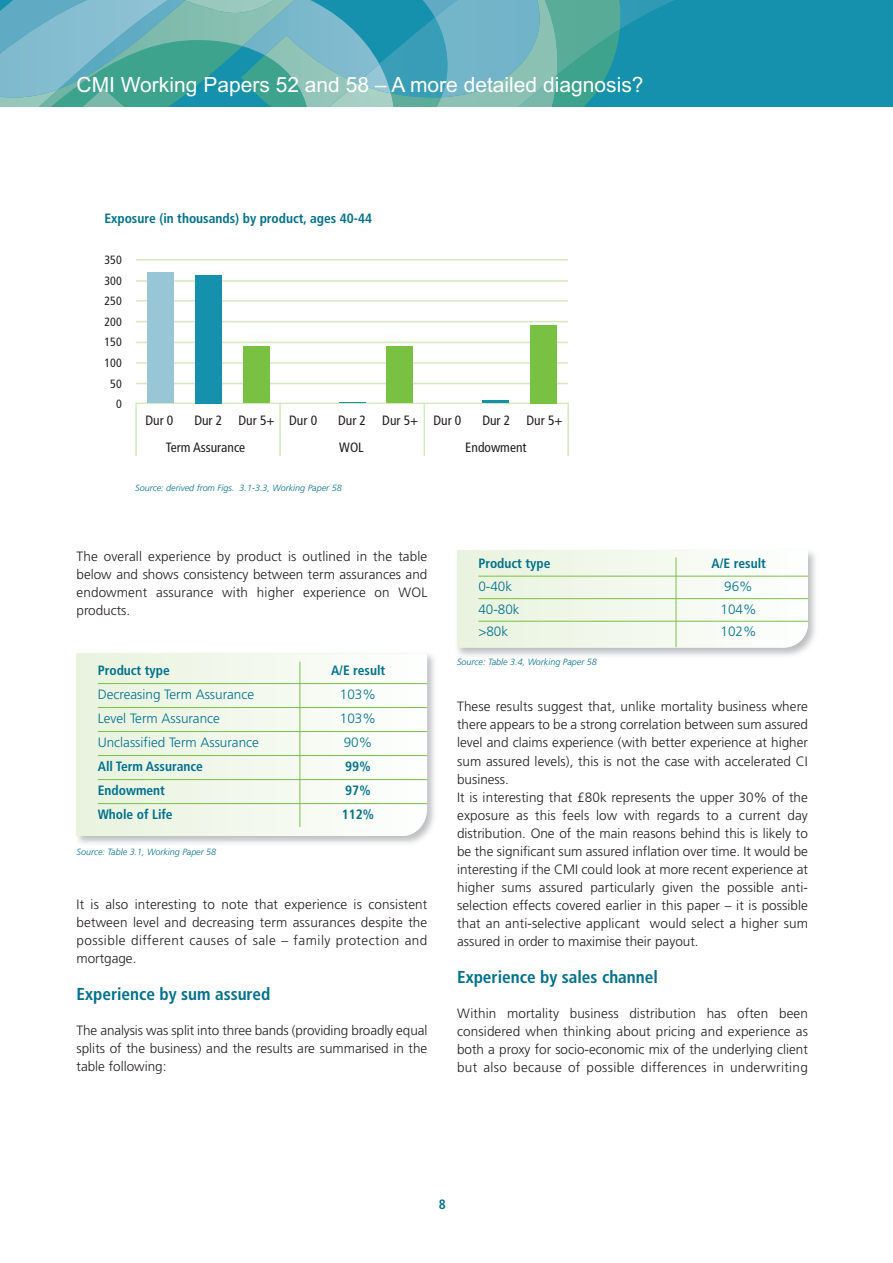
<style>
.page{position:relative;width:893px;height:1263px;background:#fff}
.page>*{position:absolute;margin:0;border:0;box-sizing:border-box;transform-origin:0 0}
.t1{font:21px "Arial";color:#fff}
.t2{font:700 condensed 17.25px "Frutiger";color:#00718e}
.t3{font:300 13.5px/18px "Frutiger";letter-spacing:.005em;color:#231f20;text-align:justify}
.t4{font:700 condensed 13.5px "Frutiger";color:#00718e}
.t5{font:300 13.5px "Frutiger";color:#00718e}
.t6{font:condensed 13.5px/26.2px "Frutiger";color:#231f20}
.t7{font:condensed 12px/20.5px "Frutiger";color:#231f20;text-align:right}
.t8{font:italic 300 9px "Frutiger";color:#00718e}
</style>
<div class="page">
<img style="left:76px;top:653px;width:358px;height:191px">
<svg style="left:77px;top:653px;width:350px;height:183px"></svg>
<div style="left:0;top:0;width:893px;height:106px;background:#1591ad"></div>
<svg style="left:557px;top:75px;width:50px;height:31px;fill:#3da38d"></svg>
<img style="left:357px;top:34px;width:22px;height:30px">
<img style="left:144px;top:0;width:213px;height:106px">
<img style="left:620px;top:0;width:54px;height:29px">
<img style="left:557px;top:0;width:63px;height:75px">
<img style="left:379px;top:18px;width:55px;height:75px">
<img style="left:394px;top:93px;width:42px;height:13px">
<img style="left:357px;top:64px;width:34px;height:19px">
<img style="left:329px;top:83px;width:65px;height:23px">
<img style="left:185px;top:0;width:7px;height:13px">
<svg style="left:58px;top:98px;width:86px;height:8px"></svg>
<img style="left:0;top:0;width:169px;height:98px">
<img style="left:0;top:89px;width:58px;height:17px">
<svg style="left:192px;top:0;width:242px;height:17px"></svg>
<img style="left:436px;top:0;width:121px;height:106px">
<hr style="left:98px;top:683px;width:329px;height:1px;background:#79c142">
<hr style="left:98px;top:707px;width:329px;height:1px;background:#79c142">
<hr style="left:98px;top:731px;width:329px;height:1px;background:#79c142">
<hr style="left:98px;top:755px;width:329px;height:1px;background:#79c142">
<hr style="left:98px;top:779px;width:329px;height:1px;background:#79c142">
<hr style="left:98px;top:803px;width:329px;height:1px;background:#79c142">
<hr style="left:299px;top:662px;width:1px;height:165px;background:#79c142">
<hr style="left:136px;top:259px;width:432px;height:2px;background:#d5e8c0">
<hr style="left:136px;top:280px;width:432px;height:2px;background:#d5e8c0">
<hr style="left:136px;top:300px;width:432px;height:2px;background:#d5e8c0">
<hr style="left:136px;top:321px;width:432px;height:1px;background:#d5e8c0">
<hr style="left:136px;top:342px;width:432px;height:1px;background:#d5e8c0">
<hr style="left:136px;top:362px;width:432px;height:2px;background:#d5e8c0">
<hr style="left:136px;top:383px;width:432px;height:1px;background:#d5e8c0">
<hr style="left:136px;top:403px;width:432px;height:1px;background:#d5e8c0">
<hr style="left:135px;top:403px;width:2px;height:53px;background:#d5e8c0">
<hr style="left:279px;top:403px;width:2px;height:53px;background:#d5e8c0">
<hr style="left:424px;top:403px;width:1px;height:53px;background:#d5e8c0">
<hr style="left:567px;top:403px;width:2px;height:53px;background:#d5e8c0">
<div style="left:147px;top:273px;width:27px;height:130px;background:#98c6d6"></div>
<div style="left:195px;top:275px;width:26px;height:128px;background:#1591ad"></div>
<div style="left:243px;top:347px;width:27px;height:56px;background:#79c142"></div>
<div style="left:386px;top:347px;width:27px;height:56px;background:#79c142"></div>
<div style="left:530px;top:325px;width:27px;height:78px;background:#79c142"></div>
<hr style="left:482px;top:401px;width:27px;height:2px;background:#1591ad">
<svg style="left:339px;top:402px;width:26px;height:1px"></svg>
<img style="left:457px;top:551px;width:358px;height:105px">
<svg style="left:457px;top:550px;width:351px;height:98px"></svg>
<hr style="left:676px;top:557px;width:1px;height:90px;background:#79c142">
<hr style="left:478px;top:576px;width:330px;height:1px;background:#79c142">
<hr style="left:478px;top:598px;width:330px;height:1px;background:#79c142">
<hr style="left:478px;top:621px;width:330px;height:1px;background:#79c142">
<h1 class="t1" style="left:77px;top:72px;width:568px">CMI Working Papers 52 and 58 – A more detailed diagnosis?</h1>
<p class="t4" style="left:104px;top:213px;width:269px">Exposure (in thousands) by product, ages 40-44</p>
<p class="t7" style="left:104px;top:251px;width:19px">350<br>300<br>250<br>200<br>150<br>100<br>50<br>0</p>
<p class="t6" style="left:166px;top:409px;width:81px;text-indent:-20px">Dur 0<br>Term Assurance</p>
<p class="t6" style="left:194px;top:409px;width:124px">Dur 2 Dur 5+ Dur 0</p>
<p class="t6" style="left:338px;top:409px;width:125px">Dur 2 Dur 5+ Dur 0</p>
<p class="t6" style="left:482px;top:409px;width:82px">Dur 2 Dur 5+</p>
<p class="t6" style="left:339px;top:435px;width:26px">WOL</p>
<p class="t6" style="left:465px;top:435px;width:63px">Endowment</p>
<p class="t8" style="left:135px;top:484px;width:208px">Source: derived from Figs. 3.1-3.3, Working Paper 58</p>
<p class="t3" style="left:77px;top:548px;width:352px">The overall experience by product is outlined in the table below and shows consistency between term assurances and endowment assurance with higher experience on WOL products.</p>
<p class="t4" style="left:98px;top:665px;width:74px">Product type</p>
<p class="t4" style="left:331px;top:665px;width:56px">A/E result</p>
<p class="t5" style="left:98px;top:689px;width:158px">Decreasing Term Assurance</p>
<p class="t5" style="left:340px;top:689px;width:37px">103%</p>
<p class="t5" style="left:98px;top:713px;width:124px">Level Term Assurance</p>
<p class="t5" style="left:340px;top:713px;width:37px">103%</p>
<p class="t5" style="left:98px;top:737px;width:163px">Unclassified Term Assurance</p>
<p class="t5" style="left:344px;top:737px;width:30px">90%</p>
<p class="t4" style="left:98px;top:761px;width:107px">All Term Assurance</p>
<p class="t4" style="left:345px;top:761px;width:27px">99%</p>
<p class="t4" style="left:98px;top:785px;width:69px">Endowment</p>
<p class="t4" style="left:345px;top:785px;width:27px">97%</p>
<p class="t4" style="left:98px;top:809px;width:76px">Whole of Life</p>
<p class="t4" style="left:342px;top:809px;width:34px">112%</p>
<p class="t8" style="left:77px;top:848px;width:141px">Source: Table 3.1, Working Paper 58</p>
<p class="t3" style="left:77px;top:896px;width:352px">It is also interesting to note that experience is consistent between level and decreasing term assurances despite the possible different causes of sale – family protection and mortgage.</p>
<p class="t2" style="left:77px;top:987px;width:195px">Experience by sum assured</p>
<p class="t3" style="left:77px;top:1022px;width:352px">The analysis was split into three bands (providing broadly equal splits of the business) and the results are summarised in the table following:</p>
<p class="t4" style="left:478px;top:558px;width:74px">Product type</p>
<p class="t4" style="left:712px;top:558px;width:56px">A/E result</p>
<p class="t5" style="left:478px;top:581px;width:35px">0-40k</p>
<p class="t5" style="left:724px;top:581px;width:30px">96%</p>
<p class="t5" style="left:478px;top:603px;width:43px">40-80k</p>
<p class="t5" style="left:720px;top:603px;width:37px">104%</p>
<p class="t5" style="left:478px;top:626px;width:31px">&gt;80k</p>
<p class="t5" style="left:720px;top:626px;width:37px">102%</p>
<p class="t8" style="left:457px;top:658px;width:141px">Source: Table 3.4, Working Paper 58</p>
<p class="t3" style="left:457px;top:699px;width:352px;text-align:left">These results suggest that, unlike mortality business where there appears to be a strong correlation between sum assured level and claims experience (with better experience at higher sum assured levels), this is not the case with accelerated CI business.<br>It is interesting that £80k represents the upper 30% of the exposure as this feels low with regards to a current day distribution. One of the main reasons behind this is likely to be the significant sum assured inflation over time. It would be interesting if the CMI could look at more recent experience at higher sums assured particularly given the possible anti&shy;selection effects covered earlier in this paper – it is possible that an anti-selective applicant would select a higher sum assured in order to maximise their payout.</p>
<p class="t2" style="left:457px;top:970px;width:202px">Experience by sales channel</p>
<p class="t3" style="left:457px;top:1005px;width:352px">Within mortality business distribution has often been considered when thinking about pricing and experience as both a proxy for socio-economic mix of the underlying client but also because of possible differences in underwriting</p>
<p class="t4" style="left:439px;top:1199px;width:9px">8</p>
</div>
